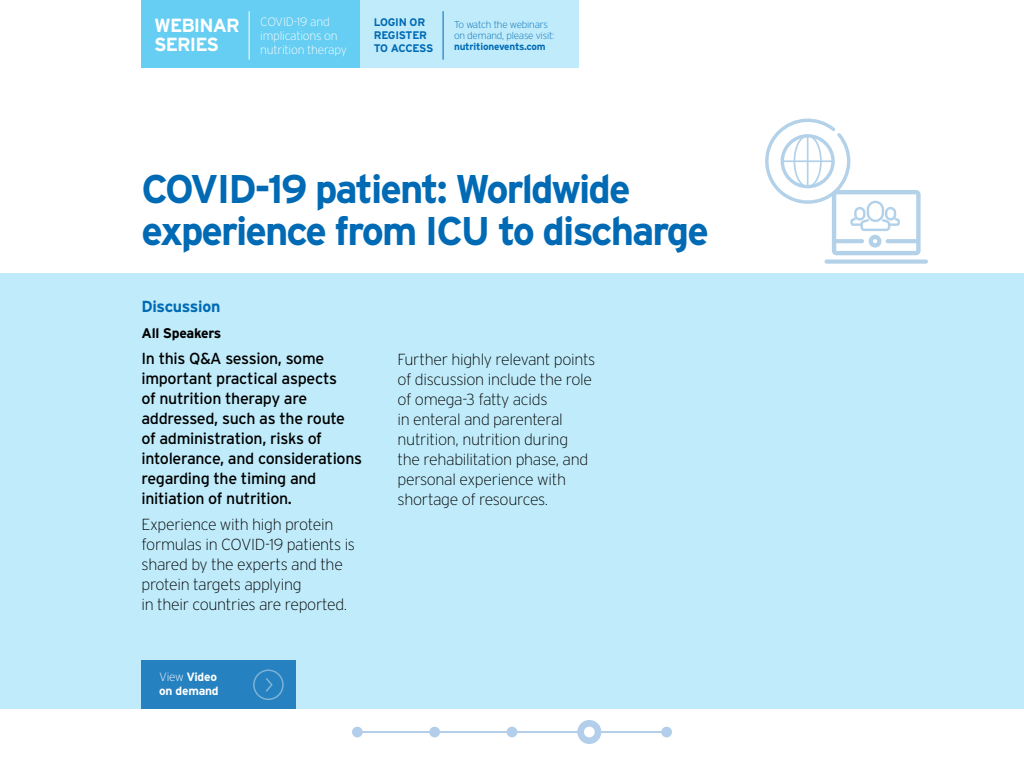
<style>
.page{position:relative;width:1024px;height:768px;background:#fff}
.page>*{position:absolute;margin:0;border:0;box-sizing:border-box;transform-origin:0 0}
.t1{font:700 40px/42px "Interstate";letter-spacing:-.05em;color:#006ab4}
.t2{font:700 19px/19px "Interstate";letter-spacing:-.05em;color:#fff}
.t3{font:200 16px/20px "Interstate";letter-spacing:-.02em;color:#000}
.t4{font:16px/20px "Interstate";letter-spacing:-.02em;color:#000}
.t5{font:700 16px "Interstate";letter-spacing:-.02em;color:#006ab4}
.t6{font:700 14px "Interstate";letter-spacing:-.02em;color:#000}
.t7{font:200 12.2px/13.9px "Interstate";letter-spacing:-.02em;color:#fff}
.t8{font:700 12px/14px "Interstate";letter-spacing:-.02em;color:#fff}
.t9{font:700 11px/13.5px "Interstate";letter-spacing:-.02em;color:#006ab4}
.t10{font:200 10px/11px "Interstate";letter-spacing:-.02em;color:#006ab4}
.t11{font:700 10px "Interstate";letter-spacing:-.02em;color:#006ab4}
.s1{font-weight:200}
</style>
<div class="page">
<hr style="left:357px;top:731px;width:310px;height:2px;background:#b3ceea">
<div style="left:661px;top:727px;width:11px;height:10px;background:#b3ceea;border-radius:50%"></div>
<div style="left:429px;top:727px;width:11px;height:10px;background:#b3ceea;border-radius:50%"></div>
<div style="left:352px;top:727px;width:11px;height:10px;background:#b3ceea;border-radius:50%"></div>
<div style="left:507px;top:727px;width:10px;height:10px;background:#b3ceea;border-radius:50%"></div>
<div style="left:0;top:273px;width:1024px;height:436px;background:#bfebfa"></div>
<div style="left:360px;top:0;width:219px;height:68px;background:#bfebfa"></div>
<div style="left:141px;top:0;width:219px;height:68px;background:#66cef2"></div>
<hr style="left:249px;top:11px;width:1px;height:49px;background:#fff">
<hr style="left:443px;top:11px;width:1px;height:49px;background:#006ab4">
<div style="left:141px;top:660px;width:155px;height:49px;background:#2681c0"></div>
<svg style="left:253px;top:670px;width:31px;height:30px"></svg>
<div style="left:577px;top:720px;width:24px;height:24px;background:#b3ceea;border-radius:50%"></div>
<div style="left:584px;top:727px;width:11px;height:10px;background:#fff;border-radius:50%"></div>
<div style="left:825px;top:259px;width:103px;height:5px;background:#b3d2e9;border-radius:2px"></div>
<svg style="left:765px;top:118px;width:156px;height:137px"></svg>
<p class="t2" style="left:154px;top:16px;width:87px">WEBINAR<br>SERIES</p>
<p class="t7" style="left:260px;top:14px;width:88px">COVID-19 and implications on nutrition therapy</p>
<p class="t9" style="left:374px;top:15px;width:61px">LOGIN OR<br>REGISTER<br>TO ACCESS</p>
<p class="t10" style="left:454px;top:19px;width:102px">To watch the webinars on demand, please visit:</p>
<p class="t11" style="left:454px;top:41px;width:93px">nutritionevents.com</p>
<h1 class="t1" style="left:141px;top:168px;width:569px">COVID-19 patient: Worldwide experience from ICU to discharge</h1>
<p class="t5" style="left:141px;top:296px;width:80px">Discussion</p>
<p class="t6" style="left:141px;top:324px;width:81px">All Speakers</p>
<p class="t4" style="left:141px;top:348px;width:222px">In this Q&amp;A session, some important practical aspects<br>of nutrition therapy are addressed, such as the route of administration, risks of intolerance, and considerations regarding the timing and initiation of nutrition.</p>
<p class="t3" style="left:141px;top:514px;width:215px">Experience with high protein formulas in COVID-19 patients is shared by the experts and the protein targets applying<br>in their countries are reported.</p>
<p class="t8" style="left:159px;top:670px;width:61px"><span class="s1">View</span> Video on demand</p>
<p class="t3" style="left:398px;top:350px;width:199px">Further highly relevant points of discussion include the role of omega-3 fatty acids<br>in enteral and parenteral nutrition, nutrition during<br>the rehabilitation phase, and personal experience with shortage of resources.</p>
</div>
